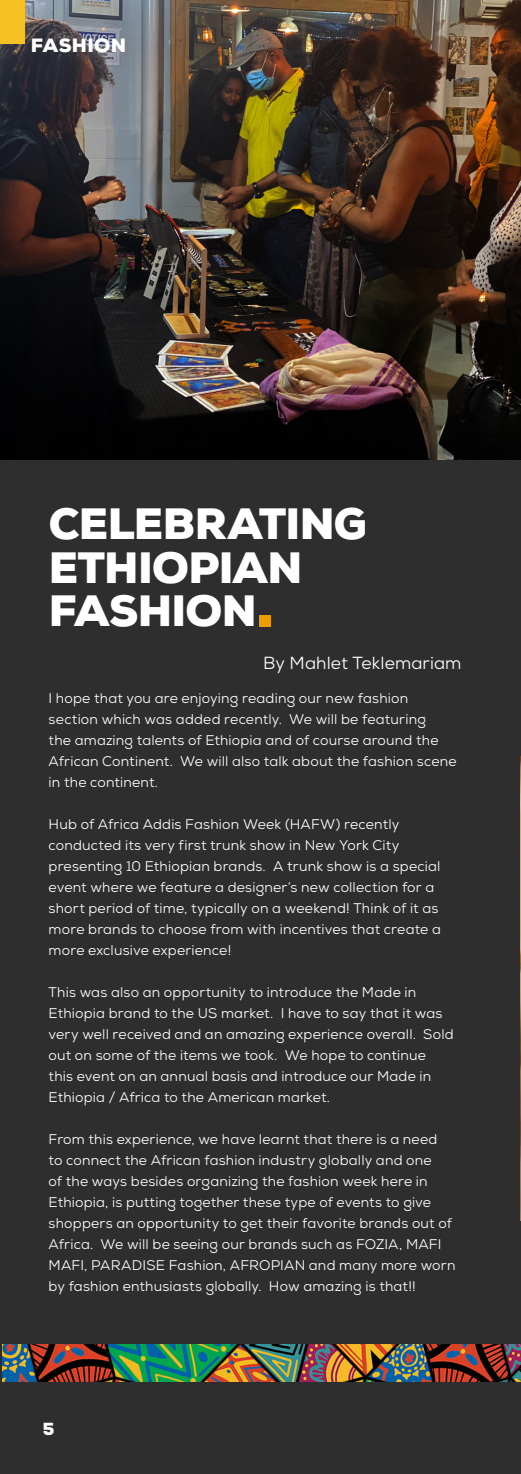
<style>
.page{position:relative;width:521px;height:1474px;background:#fff}
.page>*{position:absolute;margin:0;border:0;box-sizing:border-box;transform-origin:0 0}
.t1{font:900 43.75px/43.8px "Nexa";letter-spacing:-.015em;color:#fff}
.t2{font:900 19.25px "Nexa";letter-spacing:.015em;color:#fff}
.t3{font:17.5px "Nexa";letter-spacing:.005em;color:#fff}
.t4{font:900 17.5px "Nexa";color:#fff}
.t5{font:14px/21px "Nexa";letter-spacing:.015em;color:#fff}
.s1{font-family:"Mont Heavy DEMO";font-weight:400;font-size:64.75px;color:#ec9e00}
</style>
<div class="page">
<div style="left:0;top:0;width:521px;height:1473px;background:#2e2e2e"></div>
<img style="left:0;top:0;width:521px;height:459px">
<img style="left:520px;top:756px;width:1px;height:464px">
<img style="left:3px;top:1344px;width:518px;height:36px">
<div style="left:0;top:0;width:25px;height:43px;background:#f6c123"></div>
<p class="t2" style="left:31px;top:33px;width:97px">FASHION</p>
<p class="t1" style="left:49px;top:502px;width:320px">CELEBRATING<br>ETHIOPIAN<br>FASHION<span class="s1">.</span></p>
<p class="t3" style="left:263px;top:651px;width:200px">By Mahlet Teklemariam</p>
<p class="t5" style="left:49px;top:687px;width:410px">I hope that you are enjoying reading our new fashion section which was added recently. We will be featuring<br>the amazing talents of Ethiopia and of course around the African Continent. We will also talk about the fashion scene in the continent.</p>
<p class="t5" style="left:49px;top:813px;width:394px">Hub of Africa Addis Fashion Week (HAFW) recently conducted its very first trunk show in New York City presenting 10 Ethiopian brands. A trunk show is a special event where we feature a designer’s new collection for a short period of time, typically on a weekend! Think of it as more brands to choose from with incentives that create a more exclusive experience!</p>
<p class="t5" style="left:49px;top:981px;width:407px">This was also an opportunity to introduce the Made in Ethiopia brand to the US market. I have to say that it was very well received and an amazing experience overall. Sold out on some of the items we took. We hope to continue this event on an annual basis and introduce our Made in Ethiopia / Africa to the American market.</p>
<p class="t5" style="left:49px;top:1128px;width:408px">From this experience, we have learnt that there is a need<br>to connect the African fashion industry globally and one<br>of the ways besides organizing the fashion week here in Ethiopia, is putting together these type of events to give shoppers an opportunity to get their favorite brands out of Africa. We will be seeing our brands such as FOZIA, MAFI MAFI, PARADISE Fashion, AFROPIAN and many more worn by fashion enthusiasts globally. How amazing is that!!</p>
<p class="t4" style="left:43px;top:1417px;width:13px">5</p>
</div>
